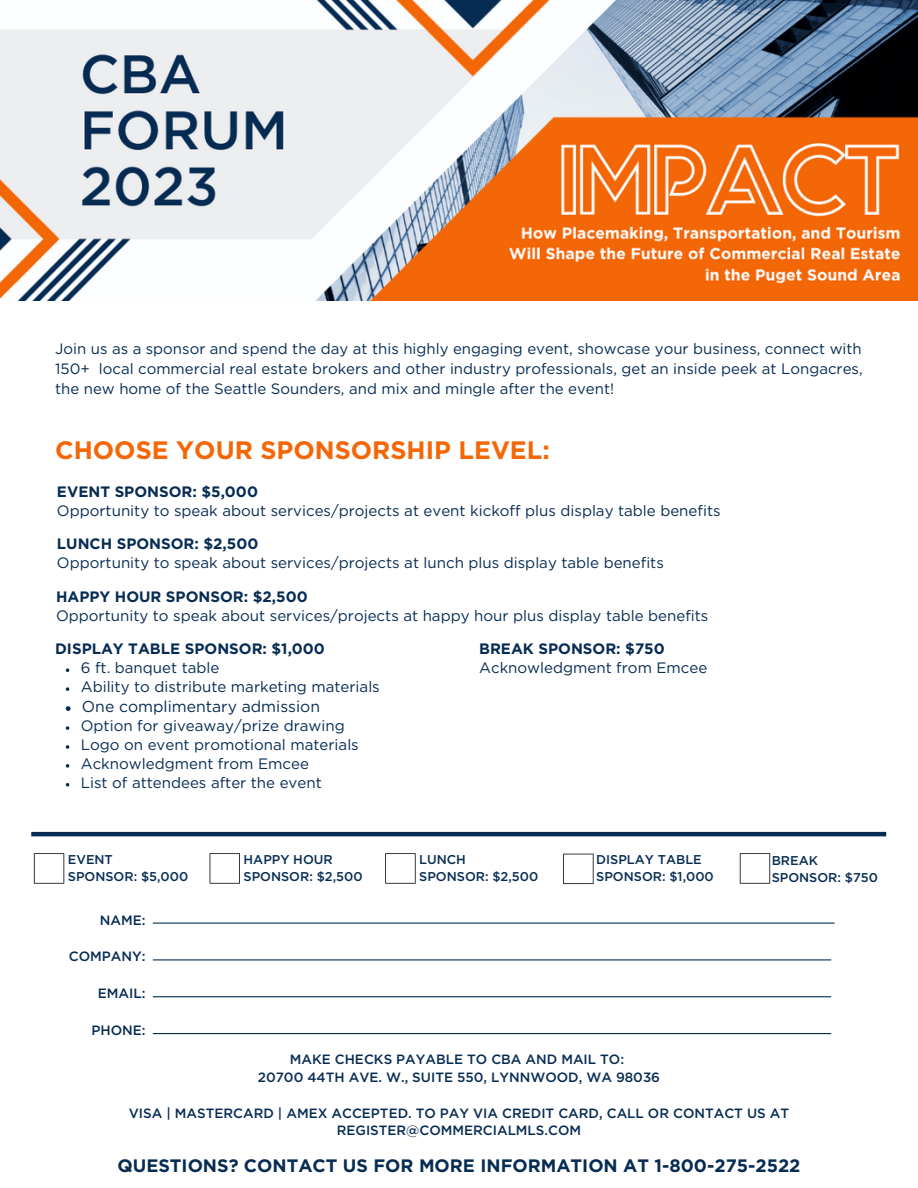
<style>
.page{position:relative;width:918px;height:1188px;background:#fff}
.page>*{position:absolute;margin:0;border:0;box-sizing:border-box;transform-origin:0 0}
.t1{font:700 25.2px "Gotham";color:#f46707}
.t2{font:700 18px "Gotham";color:#072c53}
.t3{font:15.75px "Gotham";color:#072c53}
.t4{font:15.15px "Gotham";color:#072c53}
.t5{font:700 15.15px "Gotham";color:#072c53}
.t6{font:15px/20.2px "Gotham";color:#072c53;text-align:justify}
.t7{font:500 13.5px/17.9px "Gotham";color:#072c53;text-align:center}
.t8{font:500 12.75px "Gotham";color:#072c53}
</style>
<div class="page">
<hr style="left:31px;top:832px;width:855px;height:4px;background:#072c53">
<svg style="left:210px;top:853px;width:30px;height:31px"></svg>
<svg style="left:385px;top:853px;width:31px;height:31px"></svg>
<svg style="left:563px;top:854px;width:31px;height:30px"></svg>
<svg style="left:740px;top:853px;width:30px;height:31px"></svg>
<svg style="left:34px;top:853px;width:30px;height:31px"></svg>
<hr style="left:153px;top:923px;width:682px;height:1px;background:#072c53">
<hr style="left:153px;top:959px;width:678px;height:1px;background:#072c53">
<hr style="left:153px;top:996px;width:678px;height:1px;background:#072c53">
<hr style="left:153px;top:1033px;width:678px;height:1px;background:#072c53">
<img style="left:0;top:0;width:918px;height:301px">
<svg style="left:66px;top:668px;width:3px;height:4px"></svg>
<svg style="left:66px;top:687px;width:3px;height:4px"></svg>
<svg style="left:66px;top:706px;width:5px;height:5px"></svg>
<svg style="left:66px;top:726px;width:3px;height:4px"></svg>
<svg style="left:66px;top:745px;width:3px;height:4px"></svg>
<svg style="left:66px;top:764px;width:3px;height:4px"></svg>
<svg style="left:66px;top:783px;width:3px;height:4px"></svg>
<p class="t6" style="left:55px;top:339px;width:809px">Join us as a sponsor and spend the day at this highly engaging event, showcase your business, connect with 150+ local commercial real estate brokers and other industry professionals, get an inside peek at Longacres, the new home of the Seattle Sounders, and mix and mingle after the event!</p>
<p class="t1" style="left:55px;top:439px;width:496px">CHOOSE YOUR SPONSORSHIP LEVEL:</p>
<p class="t5" style="left:57px;top:485px;width:203px">EVENT SPONSOR: $5,000</p>
<p class="t4" style="left:57px;top:504px;width:665px">Opportunity to speak about services/projects at event kickoff plus display table benefits</p>
<p class="t5" style="left:57px;top:537px;width:203px">LUNCH SPONSOR: $2,500</p>
<p class="t4" style="left:57px;top:556px;width:608px">Opportunity to speak about services/projects at lunch plus display table benefits</p>
<p class="t5" style="left:56px;top:590px;width:253px">HAPPY HOUR SPONSOR: $2,500</p>
<p class="t4" style="left:56px;top:609px;width:654px">Opportunity to speak about services/projects at happy hour plus display table benefits</p>
<p class="t5" style="left:55px;top:642px;width:271px">DISPLAY TABLE SPONSOR: $1,000</p>
<p class="t5" style="left:479px;top:642px;width:187px">BREAK SPONSOR: $750</p>
<p class="t4" style="left:81px;top:661px;width:140px">6 ft. banquet table</p>
<p class="t4" style="left:479px;top:661px;width:230px">Acknowledgment from Emcee</p>
<p class="t4" style="left:81px;top:680px;width:301px">Ability to distribute marketing materials</p>
<p class="t3" style="left:82px;top:700px;width:240px">One complimentary admission</p>
<p class="t4" style="left:81px;top:719px;width:266px">Option for giveaway/prize drawing</p>
<p class="t4" style="left:81px;top:738px;width:280px">Logo on event promotional materials</p>
<p class="t4" style="left:81px;top:757px;width:230px">Acknowledgment from Emcee</p>
<p class="t4" style="left:81px;top:776px;width:242px">List of attendees after the event</p>
<p class="t8" style="left:68px;top:853px;width:46px">EVENT</p>
<p class="t8" style="left:68px;top:870px;width:122px">SPONSOR: $5,000</p>
<p class="t7" style="left:100px;top:912px;width:47px">NAME:</p>
<p class="t7" style="left:69px;top:948px;width:78px">COMPANY:</p>
<p class="t7" style="left:98px;top:985px;width:49px">EMAIL:</p>
<p class="t7" style="left:91px;top:1022px;width:56px">PHONE:</p>
<p class="t8" style="left:244px;top:853px;width:91px">HAPPY HOUR</p>
<p class="t8" style="left:244px;top:870px;width:121px">SPONSOR: $2,500</p>
<p class="t8" style="left:419px;top:853px;width:48px">LUNCH</p>
<p class="t8" style="left:419px;top:870px;width:121px">SPONSOR: $2,500</p>
<p class="t8" style="left:596px;top:853px;width:107px">DISPLAY TABLE</p>
<p class="t8" style="left:596px;top:870px;width:119px">SPONSOR: $1,000</p>
<p class="t8" style="left:772px;top:854px;width:48px">BREAK</p>
<p class="t8" style="left:772px;top:871px;width:108px">SPONSOR: $750</p>
<p class="t7" style="left:290px;top:1051px;width:336px">MAKE CHECKS PAYABLE TO CBA AND MAIL TO:</p>
<p class="t7" style="left:258px;top:1069px;width:404px">20700 44TH AVE. W., SUITE 550, LYNNWOOD, WA 98036</p>
<p class="t7" style="left:129px;top:1105px;width:662px">VISA | MASTERCARD | AMEX ACCEPTED. TO PAY VIA CREDIT CARD, CALL OR CONTACT US AT<br>REGISTER@COMMERCIALMLS.COM</p>
<p class="t2" style="left:117px;top:1158px;width:684px">QUESTIONS? CONTACT US FOR MORE INFORMATION AT 1-800-275-2522</p>
</div>
